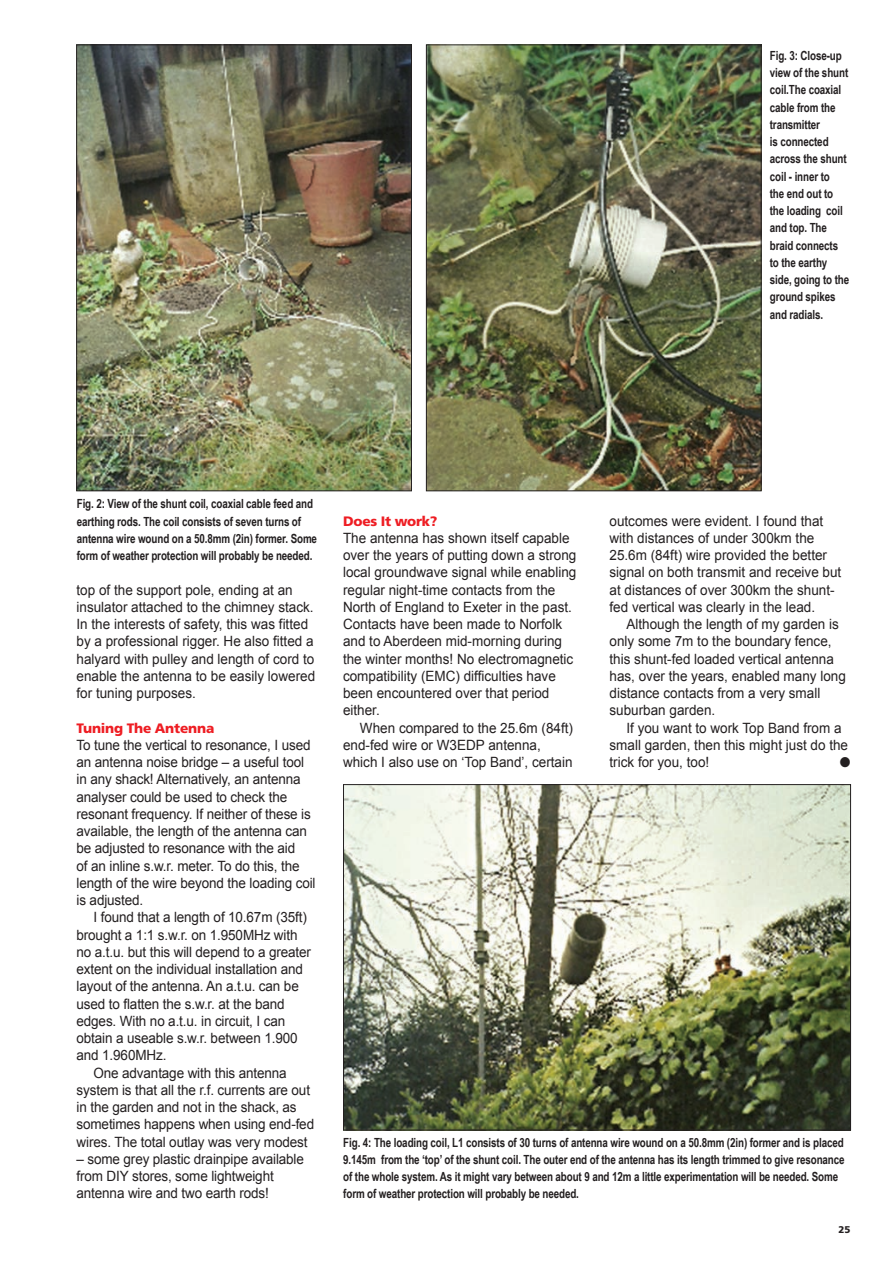
<style>
.page{position:relative;width:893px;height:1263px;background:#fff}
.page>*{position:absolute;margin:0;border:0;box-sizing:border-box;transform-origin:0 0}
.t1{font:14.1px/17.2px "Arial";color:#231f20;scale:.95 1}
.t2{font:14.1px "Zapf Dingbats ITC";color:#231f20;scale:.95 1}
.t3{font:900 13.65px "Frutiger";letter-spacing:-.015em;color:#ee1d23}
.t4{font:700 12.6px/17.2px "Arial Narrow";letter-spacing:-.01em;color:#231f20;scale:.95 1}
.t5{font:900 9.75px "Frutiger";color:#231f20}
</style>
<div class="page">
<img style="left:78px;top:47px;width:332px;height:442px">
<div style="left:76px;top:45px;width:336px;height:446px;border:1px solid #231f20"></div>
<img style="left:428px;top:47px;width:331px;height:442px">
<div style="left:426px;top:45px;width:335px;height:446px;border:1px solid #231f20"></div>
<img style="left:345px;top:786px;width:504px;height:342px">
<p class="t4" style="left:770px;top:47px;width:85px">Fig. 3: Close-up view of the shunt coil.The coaxial cable from the transmitter<br>is connected across the shunt coil - inner to<br>the end out to the loading coil and top. The braid connects to the earthy side, going to the ground spikes and radials.</p>
<p class="t4" style="left:77px;top:495px;width:254px">Fig. 2: View of the shunt coil, coaxial cable feed and earthing rods. The coil consists of seven turns of antenna wire wound on a 50.8mm (2in) former. Some form of weather protection will probably be needed.</p>
<p class="t1" style="left:77px;top:581px;width:253px">top of the support pole, ending at an insulator attached to the chimney stack.<br>In the interests of safety, this was fitted by a professional rigger. He also fitted a halyard with pulley and length of cord to enable the antenna to be easily lowered for tuning purposes.</p>
<p class="t3" style="left:77px;top:722px;width:139px">Tuning The Antenna</p>
<p class="t1" style="left:77px;top:736px;width:253px">To tune the vertical to resonance, I used an antenna noise bridge – a useful tool in any shack! Alternatively, an antenna analyser could be used to check the resonant frequency. If neither of these is available, the length of the antenna can be adjusted to resonance with the aid<br>of an inline s.w.r. meter. To do this, the length of the wire beyond the loading coil is adjusted.</p>
<p class="t1" style="left:93px;top:909px;width:226px">I found that a length of 10.67m (35ft)</p>
<p class="t1" style="left:77px;top:926px;width:234px">brought a 1:1 s.w.r. on 1.950MHz with</p>
<p class="t1" style="left:77px;top:943px;width:248px">no a.t.u. but this will depend to a greater</p>
<p class="t1" style="left:77px;top:961px;width:240px">extent on the individual installation and</p>
<p class="t1" style="left:77px;top:978px;width:235px">layout of the antenna. An a.t.u. can be</p>
<p class="t1" style="left:77px;top:995px;width:221px">used to flatten the s.w.r. at the band</p>
<p class="t1" style="left:77px;top:1012px;width:221px">edges. With no a.t.u. in circuit, I can</p>
<p class="t1" style="left:77px;top:1030px;width:234px">obtain a useable s.w.r. between 1.900</p>
<p class="t1" style="left:77px;top:1047px;width:96px">and 1.960MHz.</p>
<p class="t1" style="left:93px;top:1064px;width:205px">One advantage with this antenna</p>
<p class="t1" style="left:77px;top:1081px;width:247px">system is that all the r.f. currents are out</p>
<p class="t1" style="left:77px;top:1099px;width:233px">in the garden and not in the shack, as</p>
<p class="t1" style="left:77px;top:1116px;width:252px">sometimes happens when using end-fed</p>
<p class="t1" style="left:77px;top:1133px;width:245px">wires. The total outlay was very modest</p>
<p class="t1" style="left:77px;top:1150px;width:241px">– some grey plastic drainpipe available from DIY stores, some lightweight antenna wire and two earth rods!</p>
<p class="t3" style="left:343px;top:515px;width:96px">Does It work?</p>
<p class="t1" style="left:343px;top:529px;width:247px">The antenna has shown itself capable over the years of putting down a strong local groundwave signal while enabling regular night-time contacts from the North of England to Exeter in the past.<br>Contacts have been made to Norfolk and to Aberdeen mid-morning during the winter months! No electromagnetic compatibility (EMC) difficulties have been encountered over that period either.</p>
<p class="t1" style="left:343px;top:719px;width:244px;text-indent:17px">When compared to the 25.6m (84ft) end-fed wire or W3EDP antenna, which I also use on ‘Top Band’, certain</p>
<p class="t1" style="left:609px;top:512px;width:246px">outcomes were evident. I found that with distances of under 300km the 25.6m (84ft) wire provided the better signal on both transmit and receive but at distances of over 300km the shunt&shy;fed vertical was clearly in the lead.</p>
<p class="t1" style="left:609px;top:616px;width:250px;text-indent:17px">Although the length of my garden is only some 7m to the boundary fence, this shunt-fed loaded vertical antenna has, over the years, enabled many long distance contacts from a very small suburban garden.</p>
<p class="t1" style="left:609px;top:719px;width:253px;text-indent:17px">If you want to work Top Band from a small garden, then this might just do the trick for you, too!</p>
<p class="t2" style="left:840px;top:756px;width:13px">●</p>
<p class="t4" style="left:343px;top:1133px;width:529px">Fig. 4: The loading coil, L1 consists of 30 turns of antenna wire wound on a 50.8mm (2in) former and is placed 9.145m from the ‘top’ of the shunt coil. The outer end of the antenna has its length trimmed to give resonance of the whole system. As it might vary between about 9 and 12m a little experimentation will be needed. Some form of weather protection will probably be needed.</p>
<p class="t5" style="left:838px;top:1225px;width:13px">25</p>
</div>
